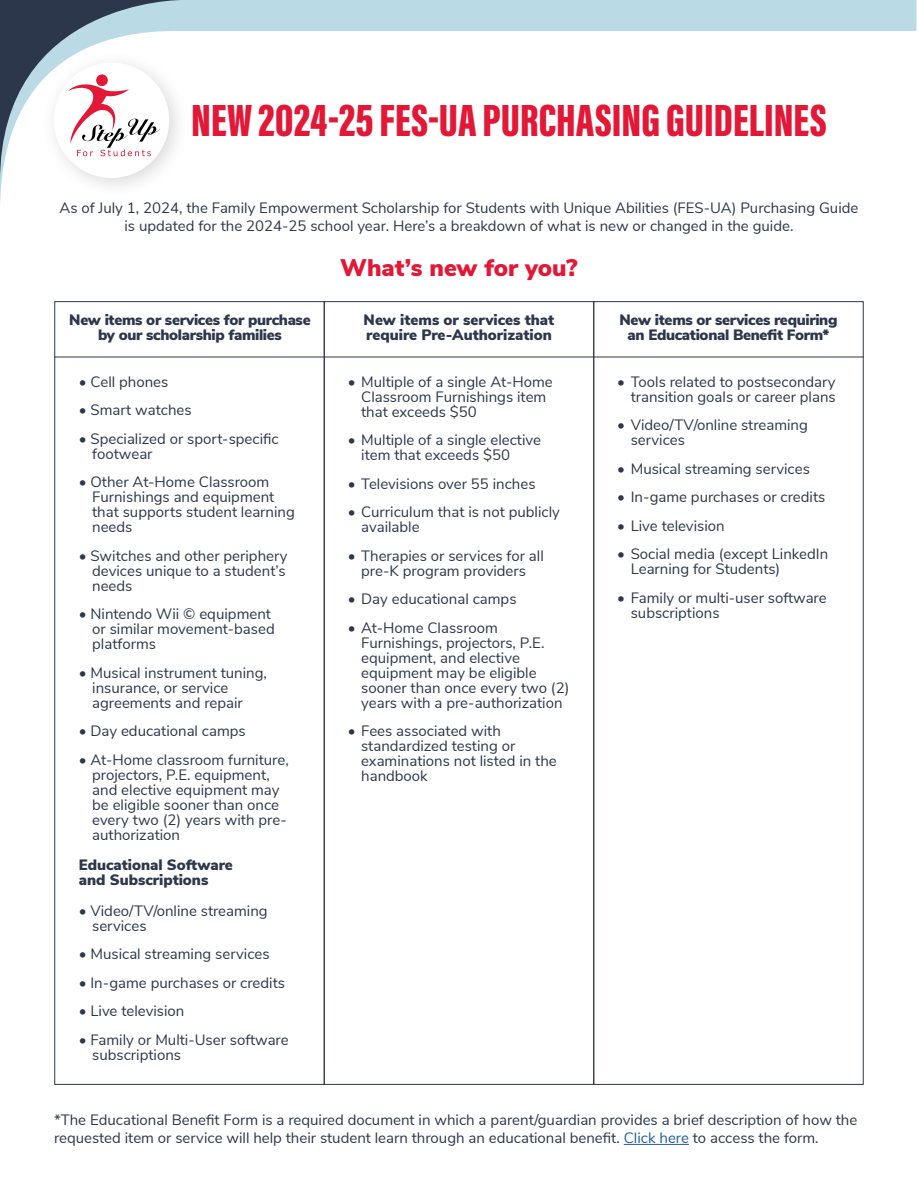
<style>
.page{position:relative;width:918px;height:1188px;background:#fff}
.page>*{position:absolute;margin:0;border:0;box-sizing:border-box;transform-origin:0 0}
.t1{font:900 46.5px "Acumin Pro Extra Cond";color:#e31837}
.t2{font:900 24px "Nunito Sans";color:#e31837}
.t3{font:15px/15px "Nunito Sans";color:#2d374b}
.t4{font:900 15px/15px "Nunito Sans";letter-spacing:-.02em;color:#2d374b;text-align:center}
.t5{font:900 15px/15px "Nunito Sans";color:#2d374b}
.s1{color:#215e9e}
</style>
<div class="page">
<svg style="left:0;top:0;width:916px;height:203px"></svg>
<hr style="left:624px;top:1144px;width:65px;height:1px;background:#215e9e">
<div style="left:40px;top:49px;width:150px;height:150px;background:#fff"></div>
<svg style="left:0;top:0;width:182px;height:182px"></svg>
<hr style="left:54px;top:357px;width:810px;height:1px;background:#2d374b">
<h1 class="t1" style="left:191px;top:92px;width:637px">NEW 2024-25 FES-UA PURCHASING GUIDELINES</h1>
<p class="t3" style="left:60px;top:198px;width:800px;line-height:18px;text-align:center">As of July 1, 2024, the Family Empowerment Scholarship for Students with Unique Abilities (FES-UA) Purchasing Guide is updated for the 2024-25 school year. Here’s a breakdown of what is new or changed in the guide.</p>
<h2 class="t2" style="left:340px;top:250px;width:239px">What’s new for you?</h2>
<p class="t4" style="left:69px;top:312px;width:243px">New items or services for purchase by our scholarship families</p>
<p class="t5" style="left:364px;top:312px;width:192px">New items or services that require Pre-Authorization</p>
<p class="t4" style="left:620px;top:312px;width:219px">New items or services requiring an Educational Benefit Form*</p>
<p class="t3" style="left:79px;top:373px;width:91px">• Cell phones</p>
<p class="t3" style="left:79px;top:402px;width:114px">• Smart watches</p>
<p class="t3" style="left:92px;top:430px;width:188px;text-indent:-14px">• Specialized or sport-specific footwear</p>
<p class="t3" style="left:92px;top:474px;width:204px;text-indent:-14px">• Other At-Home Classroom<br>Furnishings and equipment that supports student learning needs</p>
<p class="t3" style="left:92px;top:547px;width:197px;text-indent:-14px">• Switches and other periphery devices unique to a student’s needs</p>
<p class="t3" style="left:92px;top:606px;width:184px;text-indent:-14px">• Nintendo Wii © equipment or similar movement-based platforms</p>
<p class="t3" style="left:92px;top:664px;width:176px;text-indent:-14px">• Musical instrument tuning, insurance, or service agreements and repair</p>
<p class="t3" style="left:79px;top:723px;width:169px">• Day educational camps</p>
<p class="t3" style="left:92px;top:751px;width:198px;text-indent:-14px">• At-Home classroom furniture, projectors, P.E. equipment, and elective equipment may be eligible sooner than once every two (2) years with pre&shy;authorization</p>
<p class="t5" style="left:79px;top:857px;width:156px">Educational Software and Subscriptions</p>
<p class="t3" style="left:92px;top:902px;width:177px;text-indent:-14px">• Video/TV/online streaming services</p>
<p class="t3" style="left:79px;top:946px;width:192px">• Musical streaming services</p>
<p class="t3" style="left:79px;top:974px;width:208px">• In-game purchases or credits</p>
<p class="t3" style="left:79px;top:1003px;width:107px">• Live television</p>
<p class="t3" style="left:92px;top:1031px;width:198px;text-indent:-14px">• Family or Multi-User software subscriptions</p>
<p class="t3" style="left:361px;top:373px;width:193px;text-indent:-14px">• Multiple of a single At-Home<br>Classroom Furnishings item that exceeds $50</p>
<p class="t3" style="left:361px;top:432px;width:181px;text-indent:-14px">• Multiple of a single elective item that exceeds $50</p>
<p class="t3" style="left:348px;top:475px;width:189px">• Televisions over 55 inches</p>
<p class="t3" style="left:361px;top:504px;width:200px;text-indent:-14px">• Curriculum that is not publicly available</p>
<p class="t3" style="left:348px;top:547px;width:198px;text-align:center">• Therapies or services for all pre-K program providers</p>
<p class="t3" style="left:348px;top:591px;width:170px">• Day educational camps</p>
<p class="t3" style="left:361px;top:619px;width:210px;text-indent:-14px">• At-Home Classroom<br>Furnishings, projectors, P.E. equipment, and elective equipment may be eligible sooner than once every two (2) years with a pre-authorization</p>
<p class="t3" style="left:361px;top:723px;width:197px;text-indent:-14px">• Fees associated with standardized testing or examinations not listed in the handbook</p>
<p class="t3" style="left:617px;top:373px;width:220px;text-align:right">• Tools related to postsecondary transition goals or career plans</p>
<p class="t3" style="left:631px;top:417px;width:179px;text-indent:-14px">• Video/TV/online streaming services</p>
<p class="t3" style="left:617px;top:460px;width:194px">• Musical streaming services</p>
<p class="t3" style="left:617px;top:489px;width:210px">• In-game purchases or credits</p>
<p class="t3" style="left:617px;top:517px;width:109px">• Live television</p>
<p class="t3" style="left:631px;top:546px;width:199px;text-indent:-14px">• Social media (except LinkedIn<br>Learning for Students)</p>
<p class="t3" style="left:631px;top:589px;width:197px;text-indent:-14px">• Family or multi-user software subscriptions</p>
<p class="t3" style="left:54px;top:1110px;width:805px;line-height:18px">*The Educational Benefit Form is a required document in which a parent/guardian provides a brief description of how the requested item or service will help their student learn through an educational benefit. <span class="s1">Click here</span> to access the form.</p>
</div>
